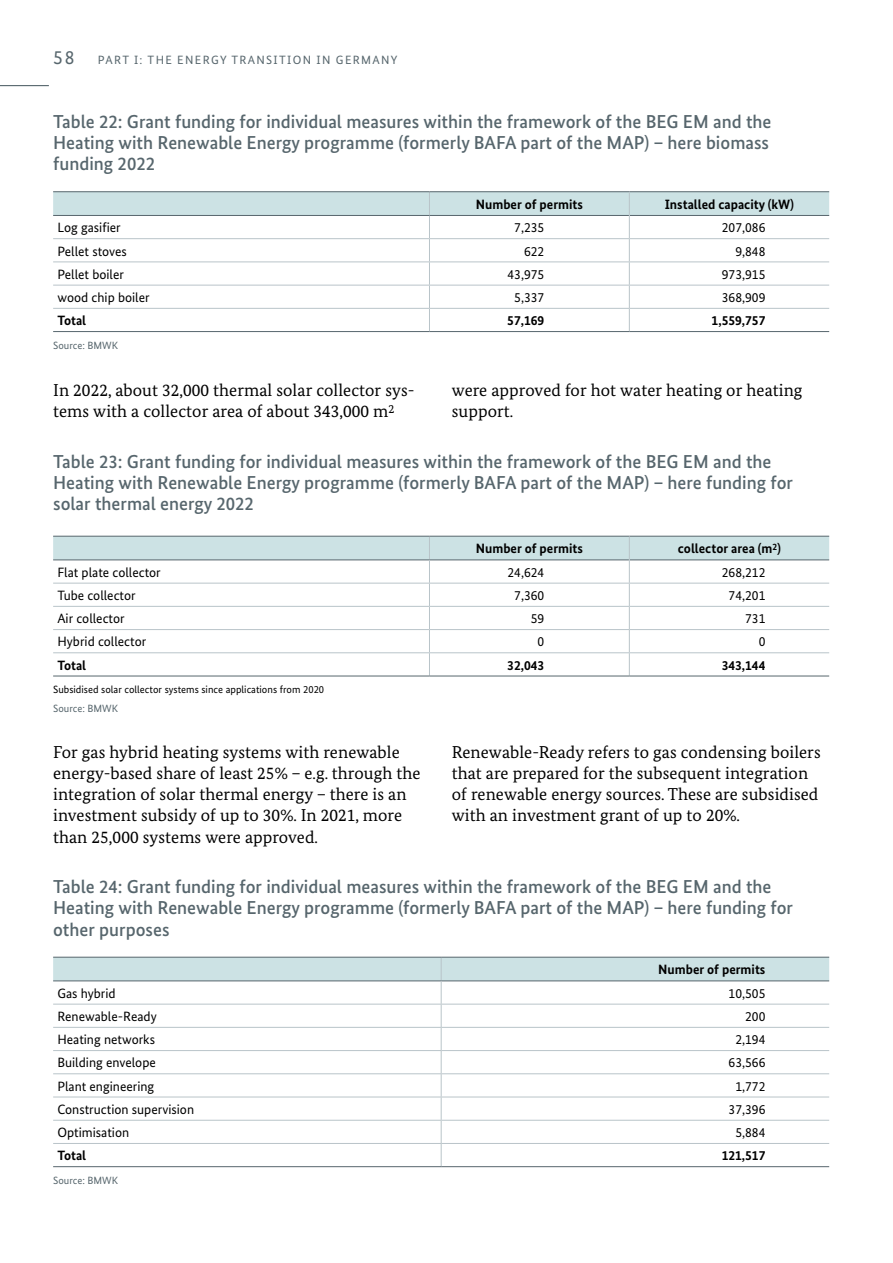
<style>
.page{position:relative;width:893px;height:1263px;background:#fff}
.page>*{position:absolute;margin:0;border:0;box-sizing:border-box;transform-origin:0 0}
.t1{font:500 18.75px/21.3px "Bundes Sans";color:#57666d}
.t2{font:17.25px/21.3px "Bundes Serif";letter-spacing:.005em;color:#000}
.t3{font:13.5px "Bundes Sans";color:#000}
.t4{font:700 13.5px "Bundes Sans";color:#000}
.t5{font:12px "Bundes Sans";letter-spacing:.11em;color:#57666d}
.t6{font:10.5px "Bundes Sans";color:#000}
.t7{font:10.5px "Bundes Sans";color:#57666d}
.s1{font-size:19.5px}
</style>
<div class="page">
<hr style="left:0;top:85px;width:49px;height:1px;background:#57666d">
<svg style="left:53px;top:957px;width:776px;height:209px"></svg>
<hr style="left:53px;top:1166px;width:388px;height:1px;background:#57666d">
<hr style="left:441px;top:1166px;width:388px;height:1px;background:#57666d">
<hr style="left:53px;top:1143px;width:388px;height:1px;background:#b9c4c9">
<hr style="left:441px;top:1143px;width:388px;height:1px;background:#b9c4c9">
<hr style="left:53px;top:191px;width:376px;height:1px;background:#57666d">
<hr style="left:429px;top:191px;width:200px;height:1px;background:#57666d">
<hr style="left:629px;top:191px;width:200px;height:1px;background:#57666d">
<svg style="left:53px;top:192px;width:776px;height:139px"></svg>
<hr style="left:53px;top:331px;width:376px;height:1px;background:#57666d">
<hr style="left:429px;top:331px;width:200px;height:1px;background:#57666d">
<hr style="left:629px;top:331px;width:200px;height:1px;background:#57666d">
<svg style="left:53px;top:536px;width:776px;height:140px"></svg>
<hr style="left:53px;top:676px;width:376px;height:1px;background:#57666d">
<hr style="left:429px;top:676px;width:200px;height:1px;background:#57666d">
<hr style="left:629px;top:676px;width:200px;height:1px;background:#57666d">
<p class="t5" style="left:53px;top:53px;width:346px"><span class="s1">58</span> PART I: THE ENERGY TRANSITION IN GERMANY</p>
<p class="t1" style="left:53px;top:110px;width:720px">Table 22: Grant funding for individual measures within the framework of the BEG EM and the<br>Heating with Renewable Energy programme (formerly BAFA part of the MAP) – here biomass funding 2022</p>
<h5 class="t4" style="left:476px;top:196px;width:109px">Number of permits</h5>
<h5 class="t4" style="left:665px;top:196px;width:131px">Installed capacity (kW)</h5>
<p class="t3" style="left:57px;top:220px;width:65px">Log gasifier</p>
<p class="t3" style="left:514px;top:220px;width:32px">7,235</p>
<p class="t3" style="left:722px;top:220px;width:45px">207,086</p>
<p class="t3" style="left:57px;top:243px;width:71px">Pellet stoves</p>
<p class="t3" style="left:524px;top:243px;width:22px">622</p>
<p class="t3" style="left:735px;top:243px;width:32px">9,848</p>
<p class="t3" style="left:57px;top:266px;width:68px">Pellet boiler</p>
<p class="t3" style="left:507px;top:266px;width:38px">43,975</p>
<p class="t3" style="left:722px;top:266px;width:45px">973,915</p>
<p class="t3" style="left:57px;top:290px;width:94px">wood chip boiler</p>
<p class="t3" style="left:514px;top:290px;width:32px">5,337</p>
<p class="t3" style="left:722px;top:290px;width:45px">368,909</p>
<p class="t4" style="left:57px;top:313px;width:30px">Total</p>
<p class="t4" style="left:507px;top:313px;width:39px">57,169</p>
<p class="t4" style="left:712px;top:313px;width:55px">1,559,757</p>
<p class="t7" style="left:53px;top:339px;width:67px">Source: BMWK</p>
<p class="t2" style="left:53px;top:379px;width:363px">In 2022, about 32,000 thermal solar collector sys&shy;tems with a collector area of about 343,000 m<sup>2</sup></p>
<p class="t2" style="left:452px;top:379px;width:352px">were approved for hot water heating or heating support.</p>
<p class="t1" style="left:53px;top:451px;width:741px">Table 23: Grant funding for individual measures within the framework of the BEG EM and the<br>Heating with Renewable Energy programme (formerly BAFA part of the MAP) – here funding for solar thermal energy 2022</p>
<h5 class="t4" style="left:476px;top:540px;width:109px">Number of permits</h5>
<h5 class="t4" style="left:678px;top:540px;width:105px">collector area (m<sup>2</sup>)</h5>
<p class="t3" style="left:57px;top:564px;width:105px">Flat plate collector</p>
<p class="t3" style="left:507px;top:564px;width:38px">24,624</p>
<p class="t3" style="left:722px;top:564px;width:45px">268,212</p>
<p class="t3" style="left:57px;top:588px;width:80px">Tube collector</p>
<p class="t3" style="left:514px;top:588px;width:32px">7,360</p>
<p class="t3" style="left:729px;top:588px;width:38px">74,201</p>
<p class="t3" style="left:57px;top:611px;width:69px">Air collector</p>
<p class="t3" style="left:531px;top:611px;width:15px">59</p>
<p class="t3" style="left:745px;top:611px;width:22px">731</p>
<p class="t3" style="left:57px;top:634px;width:90px">Hybrid collector</p>
<p class="t3" style="left:538px;top:634px;width:8px">0</p>
<p class="t3" style="left:759px;top:634px;width:8px">0</p>
<p class="t4" style="left:57px;top:657px;width:30px">Total</p>
<p class="t4" style="left:507px;top:657px;width:39px">32,043</p>
<p class="t4" style="left:722px;top:657px;width:45px">343,144</p>
<p class="t6" style="left:53px;top:683px;width:273px">Subsidised solar collector systems since applications from 2020</p>
<p class="t7" style="left:53px;top:702px;width:67px">Source: BMWK</p>
<p class="t2" style="left:53px;top:741px;width:369px">For gas hybrid heating systems with renewable energy-based share of least 25% – e.g. through the integration of solar thermal energy – there is an investment subsidy of up to 30%. In 2021, more than 25,000 systems were approved.</p>
<p class="t2" style="left:452px;top:741px;width:370px">Renewable-Ready refers to gas condensing boilers that are prepared for the subsequent integration of renewable energy sources. These are subsidised with an investment grant of up to 20%.</p>
<p class="t1" style="left:53px;top:876px;width:741px">Table 24: Grant funding for individual measures within the framework of the BEG EM and the<br>Heating with Renewable Energy programme (formerly BAFA part of the MAP) – here funding for other purposes</p>
<h5 class="t4" style="left:658px;top:961px;width:109px">Number of permits</h5>
<p class="t3" style="left:57px;top:985px;width:60px">Gas hybrid</p>
<p class="t3" style="left:729px;top:985px;width:38px">10,505</p>
<p class="t3" style="left:57px;top:1009px;width:101px">Renewable-Ready</p>
<p class="t3" style="left:745px;top:1009px;width:22px">200</p>
<p class="t3" style="left:57px;top:1032px;width:99px">Heating networks</p>
<p class="t3" style="left:735px;top:1032px;width:32px">2,194</p>
<p class="t3" style="left:57px;top:1055px;width:100px">Building envelope</p>
<p class="t3" style="left:729px;top:1055px;width:38px">63,566</p>
<p class="t3" style="left:57px;top:1078px;width:98px">Plant engineering</p>
<p class="t3" style="left:735px;top:1078px;width:32px">1,772</p>
<p class="t3" style="left:57px;top:1101px;width:138px">Construction supervision</p>
<p class="t3" style="left:729px;top:1101px;width:38px">37,396</p>
<p class="t3" style="left:57px;top:1125px;width:73px">Optimisation</p>
<p class="t3" style="left:735px;top:1125px;width:32px">5,884</p>
<p class="t4" style="left:57px;top:1148px;width:30px">Total</p>
<p class="t4" style="left:722px;top:1148px;width:45px">121,517</p>
<p class="t7" style="left:53px;top:1174px;width:67px">Source: BMWK</p>
</div>
